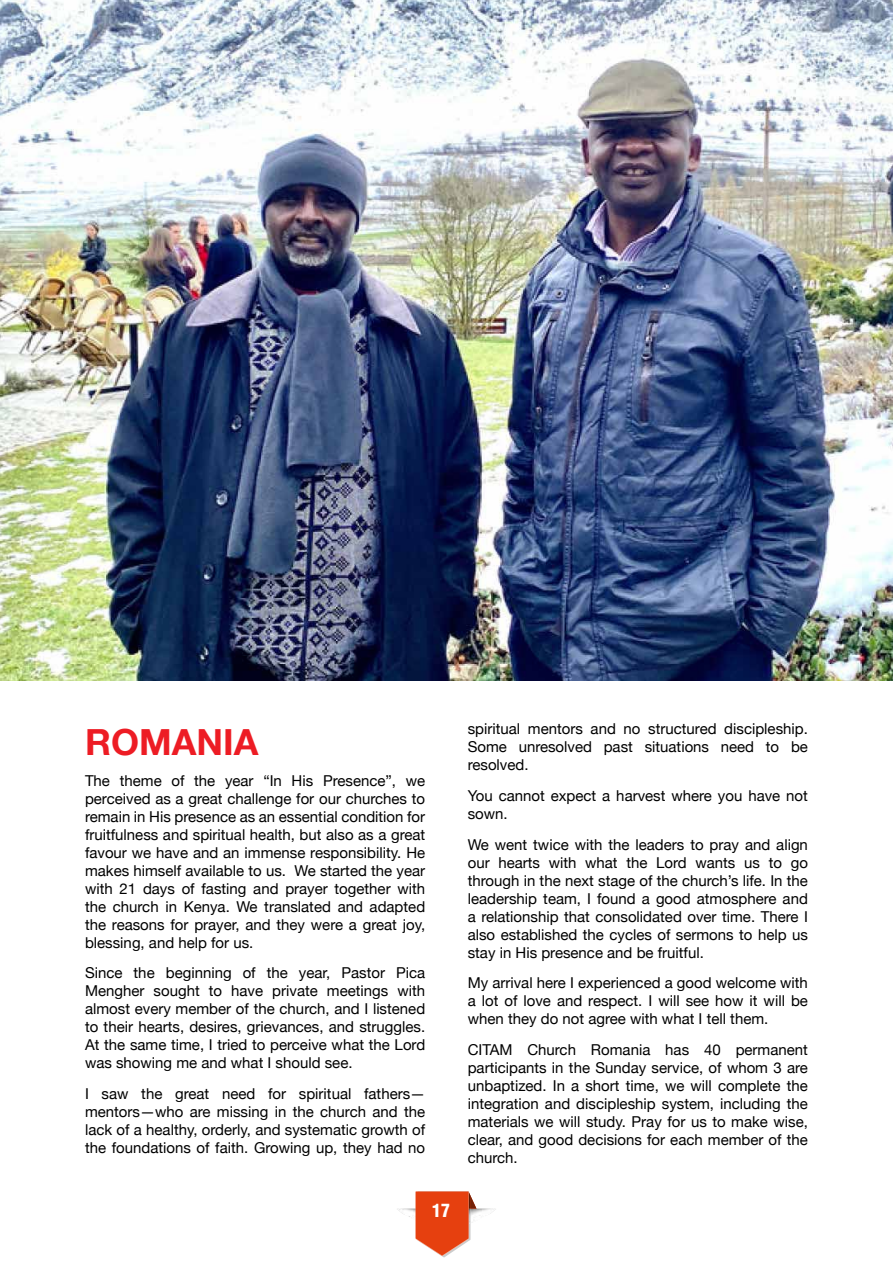
<style>
.page{position:relative;width:893px;height:1263px;background:#fff}
.page>*{position:absolute;margin:0;border:0;box-sizing:border-box;transform-origin:0 0}
.t1{font:700 36px "Helvetica Neue";color:#ed1c24}
.t2{font:900 condensed 18px "Helvetica";color:#fff}
.t3{font:15px/18px "Helvetica Neue";color:#000;text-align:justify}
</style>
<div class="page">
<img style="left:397px;top:1208px;width:99px;height:15px">
<svg style="left:416px;top:1191px;width:60px;height:66px"></svg>
<img style="left:0;top:0;width:893px;height:680px">
<h1 class="t1" style="left:85px;top:714px;width:175px">ROMANIA</h1>
<p class="t3" style="left:85px;top:772px;width:342px">The theme of the year “In His Presence”, we perceived as a great challenge for our churches to remain in His presence as an essential condition for fruitfulness and spiritual health, but also as a great favour we have and an immense responsibility. He makes himself available to us. We started the year with 21 days of fasting and prayer together with the church in Kenya. We translated and adapted the reasons for prayer, and they were a great joy, blessing, and help for us.</p>
<p class="t3" style="left:85px;top:965px;width:342px">Since the beginning of the year, Pastor Pica Mengher sought to have private meetings with almost every member of the church, and I listened to their hearts, desires, grievances, and struggles.<br>At the same time, I tried to perceive what the Lord was showing me and what I should see.</p>
<p class="t3" style="left:85px;top:1086px;width:342px">I saw the great need for spiritual fathers— mentors—who are missing in the church and the lack of a healthy, orderly, and systematic growth of the foundations of faith. Growing up, they had no</p>
<p class="t2" style="left:432px;top:1199px;width:19px">17</p>
<p class="t3" style="left:468px;top:720px;width:342px">spiritual mentors and no structured discipleship.<br>Some unresolved past situations need to be resolved.</p>
<p class="t3" style="left:468px;top:787px;width:342px">You cannot expect a harvest where you have not sown.</p>
<p class="t3" style="left:468px;top:836px;width:342px">We went twice with the leaders to pray and align our hearts with what the Lord wants us to go through in the next stage of the church’s life. In the leadership team, I found a good atmosphere and a relationship that consolidated over time. There I also established the cycles of sermons to help us stay in His presence and be fruitful.</p>
<p class="t3" style="left:468px;top:975px;width:342px">My arrival here I experienced a good welcome with a lot of love and respect. I will see how it will be when they do not agree with what I tell them.</p>
<p class="t3" style="left:468px;top:1041px;width:342px">CITAM Church Romania has 40 permanent participants in the Sunday service, of whom 3 are unbaptized. In a short time, we will complete the integration and discipleship system, including the materials we will study. Pray for us to make wise, clear, and good decisions for each member of the church.</p>
</div>
